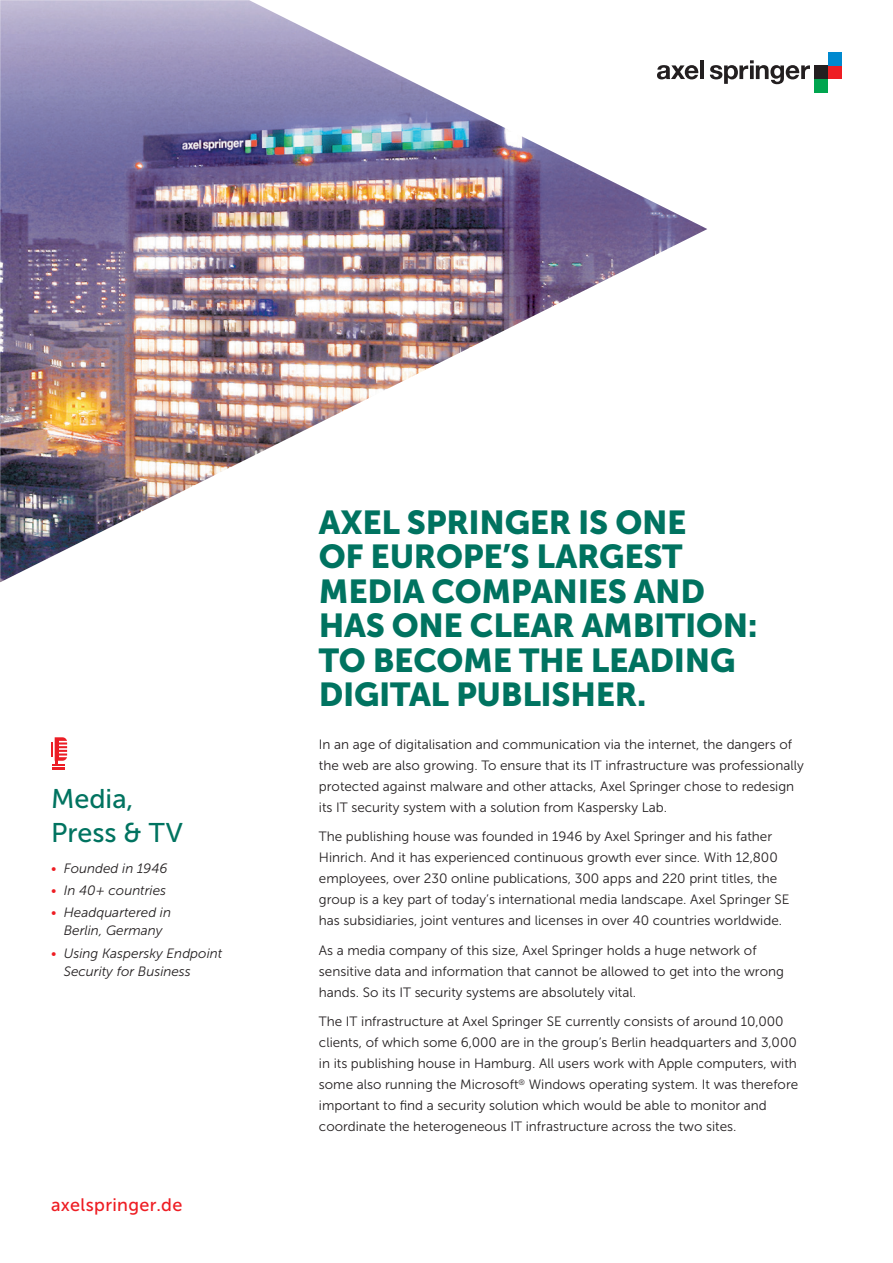
<style>
.page{position:relative;width:893px;height:1263px;background:#fff}
.page>*{position:absolute;margin:0;border:0;box-sizing:border-box;transform-origin:0 0}
.t1{font:33px/34.5px "Museo Sans 900";letter-spacing:-.01em;color:#007360}
.t2{font:27px/34.5px "Museo Sans 500";color:#007360}
.t3{font:18px "Museo Sans 500";letter-spacing:.02em;color:#ee1d23}
.t4{font:13.5px/21px "Museo Sans 300";color:#231f20}
.t5{font:italic 13.5px/18px "Museo Sans 300";color:#231f20;text-align:center}
.s1{color:#ee1d23}
</style>
<div class="page">
<img style="left:0;top:0;width:707px;height:582px">
<div style="left:815px;top:65px;width:13px;height:14px;background:#231f20"></div>
<div style="left:815px;top:79px;width:13px;height:14px;background:#00a54f"></div>
<div style="left:828px;top:65px;width:14px;height:14px;background:#ee1d23"></div>
<div style="left:828px;top:52px;width:14px;height:13px;background:#0089cf"></div>
<svg style="left:657px;top:65px;width:42px;height:14px"></svg>
<hr style="left:700px;top:60px;width:4px;height:19px;background:#231f20">
<svg style="left:710px;top:60px;width:100px;height:24px"></svg>
<svg style="left:51px;top:737px;width:16px;height:33px"></svg>
<h2 class="t2" style="left:51px;top:781px;width:133px">Media,<br>Press &amp; TV</h2>
<p class="t5" style="left:51px;top:859px;width:118px"><span class="s1">•</span> Founded in 1946</p>
<p class="t5" style="left:51px;top:881px;width:117px"><span class="s1">•</span> In 40+ countries</p>
<p class="t5" style="left:51px;top:904px;width:122px"><span class="s1">•</span> Headquartered in<br>Berlin, Germany</p>
<p class="t5" style="left:64px;top:944px;width:160px;text-align:left;text-indent:-13px"><span class="s1">•</span> Using Kaspersky Endpoint<br>Security for Business</p>
<h3 class="t3" style="left:51px;top:1195px;width:133px">axelspringer.de</h3>
<h1 class="t1" style="left:319px;top:505px;width:440px">AXEL SPRINGER IS ONE<br>OF EUROPE’S LARGEST<br>MEDIA COMPANIES AND<br>HAS ONE CLEAR AMBITION:<br>TO BECOME THE LEADING<br>DIGITAL PUBLISHER.</h1>
<p class="t4" style="left:319px;top:734px;width:486px">In an age of digitalisation and communication via the internet, the dangers of the web are also growing. To ensure that its IT infrastructure was professionally protected against malware and other attacks, Axel Springer chose to redesign its IT security system with a solution from Kaspersky Lab.</p>
<p class="t4" style="left:319px;top:826px;width:472px">The publishing house was founded in 1946 by Axel Springer and his father Hinrich. And it has experienced continuous growth ever since. With 12,800 employees, over 230 online publications, 300 apps and 220 print titles, the group is a key part of today’s international media landscape. Axel Springer SE has subsidiaries, joint ventures and licenses in over 40 countries worldwide.</p>
<p class="t4" style="left:319px;top:940px;width:466px">As a media company of this size, Axel Springer holds a huge network of sensitive data and information that cannot be allowed to get into the wrong hands. So its IT security systems are absolutely vital.</p>
<p class="t4" style="left:319px;top:1011px;width:481px">The IT infrastructure at Axel Springer SE currently consists of around 10,000 clients, of which some 6,000 are in the group’s Berlin headquarters and 3,000 in its publishing house in Hamburg. All users work with Apple computers, with some also running the Microsoft<sup>®</sup> Windows operating system. It was therefore important to find a security solution which would be able to monitor and coordinate the heterogeneous IT infrastructure across the two sites.</p>
</div>
